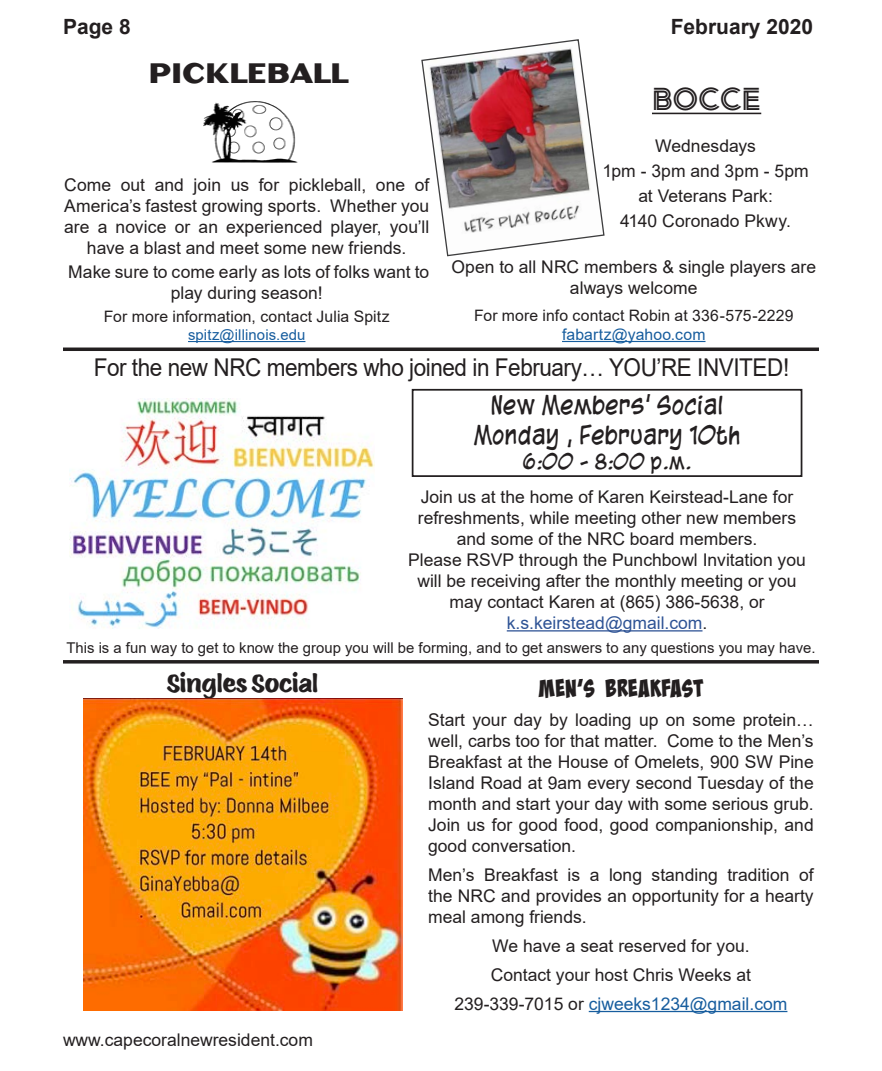
<style>
.page{position:relative;width:882px;height:1071px;background:#fff}
.page>*{position:absolute;margin:0;border:0;box-sizing:border-box;transform-origin:0 0}
.t1{font:700 31.5px "Dogma OT";color:#231f20}
.t2{font:31.5px "Arya Double";color:#231f20}
.t3{font:24.5px "Arial";letter-spacing:-.02em;color:#231f20;scale:.92 1}
.t4{font:24.5px "Blambot Casual";color:#231f20}
.t5{font:24.5px "Bada Boom Pro BB";color:#231f20}
.t6{font:24.5px "Eds Market";color:#231f20}
.t7{font:700 21px "Arial";color:#231f20}
.t8{font:21px "Blambot Casual";color:#231f20}
.t9{font:17.5px/21px "Arial";color:#231f20;text-align:center}
.t10{font:17.5px "Arial";color:#175d9e}
.t11{font:17.5px "Arial";color:#2e5395}
.t12{font:15.75px/18.9px "Arial";letter-spacing:.01em;color:#231f20;text-align:center}
.t13{font:14.88px "Arial";color:#231f20}
.t14{font:14.88px "Arial";letter-spacing:.01em;color:#175d9e}
.s1{color:#175d9e}
.s2{color:#231f20}
</style>
<div class="page">
<img style="left:203px;top:101px;width:95px;height:62px">
<hr style="left:63px;top:348px;width:756px;height:3px;background:#231f20">
<svg style="left:63px;top:660px;width:756px;height:4px;background:#3d3a3b"></svg>
<img style="left:70px;top:399px;width:304px;height:230px">
<hr style="left:507px;top:630px;width:196px;height:2px;background:#2e5395">
<div style="left:412px;top:389px;width:390px;height:88px;border:2px solid #231f20"></div>
<hr style="left:589px;top:1011px;width:198px;height:1px;background:#175d9e">
<hr style="left:188px;top:341px;width:117px;height:1px;background:#175d9e">
<hr style="left:562px;top:341px;width:144px;height:1px;background:#175d9e">
<hr style="left:652px;top:113px;width:109px;height:1px;background:#231f20">
<img style="left:84px;top:699px;width:319px;height:312px">
<img style="left:421px;top:39px;width:184px;height:218px">
<p class="t7" style="left:63px;top:12px;width:69px">Page 8</p>
<p class="t7" style="left:671px;top:12px;width:144px">February 2020</p>
<p class="t1" style="left:149px;top:58px;width:201px">PICKLEBALL</p>
<p class="t9" style="left:64px;top:174px;width:367px">Come out and join us for pickleball, one of America’s fastest growing sports. Whether you are a novice or an experienced player, you’ll have a blast and meet some new friends.</p>
<p class="t9" style="left:68px;top:262px;width:363px">Make sure to come early as lots of folks want to play during season!</p>
<p class="t12" style="left:104px;top:307px;width:287px">For more information, contact Julia Spitz</p>
<p class="t14" style="left:188px;top:325px;width:119px">spitz@illinois.edu</p>
<p class="t2" style="left:652px;top:80px;width:111px">BOCCE</p>
<p class="t9" style="left:655px;top:136px;width:102px">Wednesdays</p>
<p class="t9" style="left:602px;top:160px;width:208px">1pm - 3pm and 3pm - 5pm</p>
<p class="t9" style="left:638px;top:185px;width:136px">at Veterans Park:</p>
<p class="t9" style="left:620px;top:210px;width:173px">4140 Coronado Pkwy.</p>
<p class="t9" style="left:451px;top:256px;width:366px">Open to all NRC members &amp; single players are always welcome</p>
<p class="t12" style="left:474px;top:306px;width:321px">For more info contact Robin at 336-575-2229 <span class="s1">fabartz@yahoo.com</span></p>
<p class="t3" style="left:94px;top:351px;width:758px">For the new NRC members who joined in February… YOU’RE INVITED!</p>
<p class="t4" style="left:491px;top:391px;width:234px">New Members’ Social</p>
<p class="t4" style="left:474px;top:420px;width:268px">Monday , February 10th</p>
<p class="t8" style="left:523px;top:449px;width:171px">6:00 - 8:00 p.m.</p>
<p class="t9" style="left:418px;top:486px;width:380px">Join us at the home of Karen Keirstead-Lane for refreshments, while meeting other new members and some of the NRC board members.</p>
<p class="t9" style="left:408px;top:549px;width:399px">Please RSVP through the Punchbowl Invitation you will be receiving after the monthly meeting or you may contact Karen at (865) 386-5638, or</p>
<p class="t11" style="left:507px;top:611px;width:202px">k.s.keirstead@gmail.com<span class="s2">.</span></p>
<p class="t13" style="left:66px;top:638px;width:751px">This is a fun way to get to know the group you will be forming, and to get answers to any questions you may have.</p>
<p class="t6" style="left:167px;top:666px;width:153px">Singles Social</p>
<p class="t9" style="left:63px;top:1029px;width:251px">www.capecoralnewresident.com</p>
<p class="t5" style="left:539px;top:674px;width:166px">MEN’S BREAKFAST</p>
<p class="t9" style="left:428px;top:709px;width:387px;text-align:justify">Start your day by loading up on some protein… well, carbs too for that matter. Come to the Men’s Breakfast at the House of Omelets, 900 SW Pine Island Road at 9am every second Tuesday of the month and start your day with some serious grub.<br>Join us for good food, good companionship, and good conversation.</p>
<p class="t9" style="left:428px;top:864px;width:387px;text-align:justify">Men’s Breakfast is a long standing tradition of the NRC and provides an opportunity for a hearty meal among friends.</p>
<p class="t9" style="left:492px;top:935px;width:259px">We have a seat reserved for you.</p>
<p class="t9" style="left:491px;top:964px;width:262px">Contact your host Chris Weeks at</p>
<p class="t10" style="left:454px;top:991px;width:334px"><span class="s2">239-339-7015 or</span> cjweeks1234@gmail.com</p>
</div>
